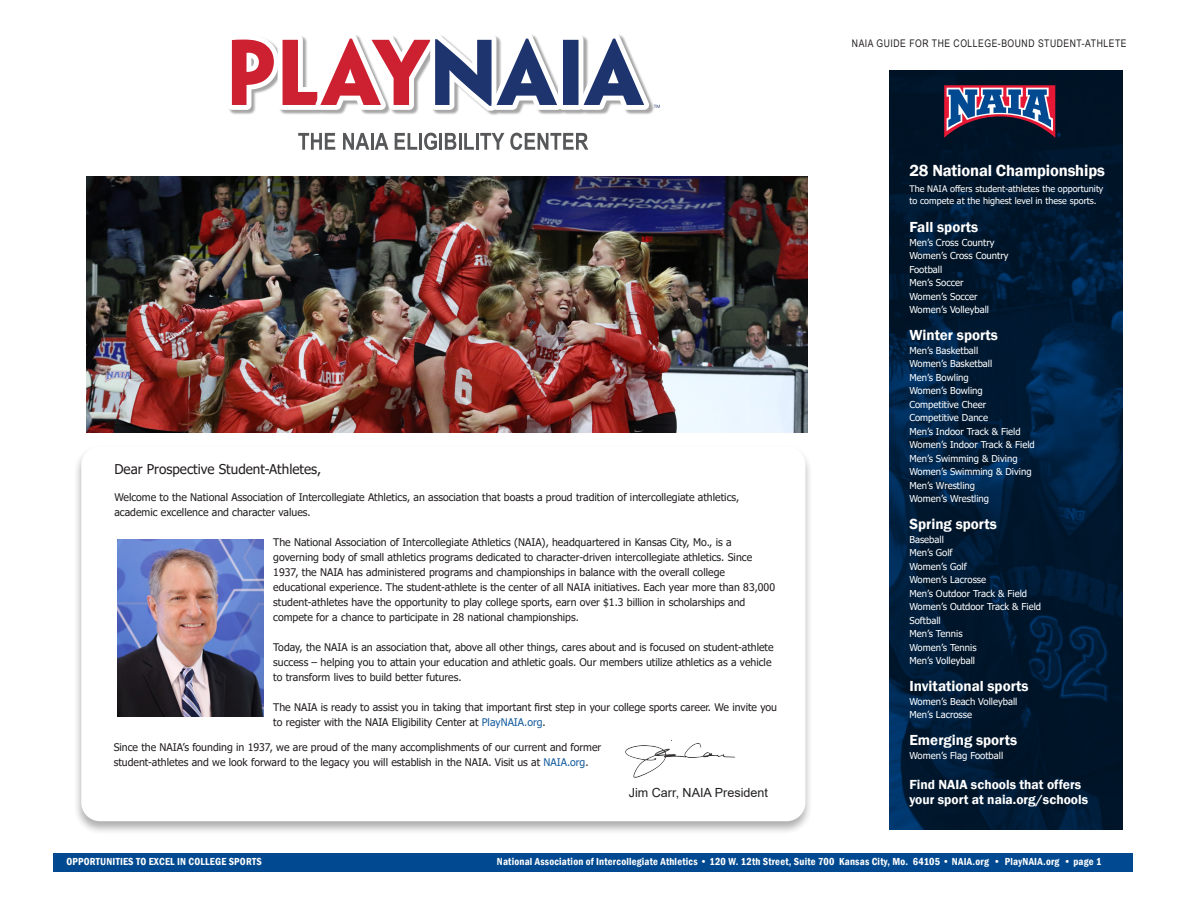
<style>
.page{position:relative;width:1188px;height:918px;background:#fff}
.page>*{position:absolute;margin:0;border:0;box-sizing:border-box;transform-origin:0 0}
.Headers{font:600 16.5px "Franklin Gothic";letter-spacing:-.01em;color:#fff}
.Text{font:600 15px "Franklin Gothic";color:#fff}
.Text-2{font:600 13.5px/15px "Franklin Gothic";color:#fff}
.t1{font:13.5px "Tahoma";color:#231f20}
.t2{font:12.6px "Arial";color:#231f20}
.t3{font:10.5px/15px "Tahoma";color:#231f20}
.t4{font:600 condensed 10.5px "Franklin Gothic";letter-spacing:.02em;color:#fff}
.t5{font:10.5px "Arial Narrow";letter-spacing:.05em;color:#231f20}
.Text-3{font:9.45px "Tahoma";color:#fff}
.Headers-2{font:9px/12px "Tahoma";color:#fff}
.s1{color:#175d9e}
</style>
<div class="page">
<div style="left:53px;top:854px;width:1080px;height:18px;background:#014990"></div>
<img style="left:890px;top:71px;width:233px;height:759px">
<div style="left:73px;top:444px;width:741px;height:391px;background:#231f20;opacity:.4"></div>
<div style="left:82px;top:447px;width:723px;height:373px;background:#fff;border-radius:18px"></div>
<div style="left:81px;top:446px;width:724px;height:375px;border:2px solid #fff;border-radius:18px"></div>
<img style="left:625px;top:740px;width:110px;height:38px">
<img style="left:230px;top:111px;width:423px;height:4px">
<svg style="left:298px;top:133px;width:37px;height:17px"></svg>
<svg style="left:343px;top:133px;width:46px;height:17px"></svg>
<svg style="left:395px;top:133px;width:22px;height:17px"></svg>
<hr style="left:419px;top:133px;width:3px;height:17px;background:#57585a">
<svg style="left:424px;top:133px;width:13px;height:17px"></svg>
<hr style="left:439px;top:133px;width:3px;height:17px;background:#57585a">
<svg style="left:445px;top:133px;width:29px;height:17px"></svg>
<hr style="left:476px;top:133px;width:3px;height:17px;background:#57585a">
<svg style="left:480px;top:133px;width:24px;height:17px"></svg>
<svg style="left:510px;top:133px;width:78px;height:17px"></svg>
<svg style="left:229px;top:35px;width:431px;height:76px"></svg>
<svg style="left:944px;top:85px;width:117px;height:53px;background:#584b6d"></svg>
<img style="left:86px;top:176px;width:722px;height:257px">
<img style="left:117px;top:539px;width:146px;height:177px">
<p class="t1" style="left:114px;top:460px;width:208px">Dear Prospective Student-Athletes,</p>
<p class="t3" style="left:114px;top:491px;width:626px">Welcome to the National Association of Intercollegiate Athletics, an association that boasts a proud tradition of intercollegiate athletics, academic excellence and character values.</p>
<p class="t3" style="left:273px;top:536px;width:503px">The National Association of Intercollegiate Athletics (NAIA), headquartered in Kansas City, Mo., is a governing body of small athletics programs dedicated to character-driven intercollegiate athletics. Since 1937, the NAIA has administered programs and championships in balance with the overall college educational experience. The student-athlete is the center of all NAIA initiatives. Each year more than 83,000 student-athletes have the opportunity to play college sports, earn over $1.3 billion in scholarships and compete for a chance to participate in 28 national championships.</p>
<p class="t3" style="left:273px;top:641px;width:502px">Today, the NAIA is an association that, above all other things, cares about and is focused on student-athlete success – helping you to attain your education and athletic goals. Our members utilize athletics as a vehicle to transform lives to build better futures.</p>
<p class="t3" style="left:273px;top:701px;width:505px">The NAIA is ready to assist you in taking that important first step in your college sports career. We invite you to register with the NAIA Eligibility Center at <span class="s1">PlayNAIA.org</span>.</p>
<p class="t3" style="left:114px;top:741px;width:489px">Since the NAIA’s founding in 1937, we are proud of the many accomplishments of our current and former student-athletes and we look forward to the legacy you will establish in the NAIA. Visit us at <span class="s1">NAIA.org</span>.</p>
<p class="t2" style="left:629px;top:784px;width:141px">Jim Carr, NAIA President</p>
<p class="t5" style="left:852px;top:35px;width:276px">NAIA GUIDE FOR THE COLLEGE-BOUND STUDENT-ATHLETE</p>
<p class="Headers" style="left:909px;top:160px;width:197px">28 National Championships</p>
<p class="Headers-2" style="left:909px;top:183px;width:196px">The NAIA offers student-athletes the opportunity to compete at the highest level in these sports.</p>
<p class="Text" style="left:909px;top:218px;width:70px">Fall sports</p>
<p class="Text-3" style="left:909px;top:236px;width:87px">Men’s Cross Country</p>
<p class="Text-3" style="left:909px;top:250px;width:101px">Women’s Cross Country</p>
<p class="Text-3" style="left:909px;top:263px;width:34px">Football</p>
<p class="Text-3" style="left:909px;top:277px;width:56px">Men’s Soccer</p>
<p class="Text-3" style="left:909px;top:290px;width:70px">Women’s Soccer</p>
<p class="Text-3" style="left:909px;top:304px;width:81px">Women’s Volleyball</p>
<p class="Text" style="left:909px;top:326px;width:90px">Winter sports</p>
<p class="Text-3" style="left:909px;top:344px;width:70px">Men’s Basketball</p>
<p class="Text-3" style="left:909px;top:358px;width:84px">Women’s Basketball</p>
<p class="Text-3" style="left:909px;top:371px;width:61px">Men’s Bowling</p>
<p class="Text-3" style="left:909px;top:385px;width:75px">Women’s Bowling</p>
<p class="Text-3" style="left:909px;top:398px;width:78px">Competitive Cheer</p>
<p class="Text-3" style="left:909px;top:412px;width:80px">Competitive Dance</p>
<p class="Text-3" style="left:909px;top:425px;width:113px">Men’s Indoor Track &amp; Field</p>
<p class="Text-3" style="left:909px;top:439px;width:127px">Women’s Indoor Track &amp; Field</p>
<p class="Text-3" style="left:909px;top:452px;width:110px">Men’s Swimming &amp; Diving</p>
<p class="Text-3" style="left:909px;top:466px;width:124px">Women’s Swimming &amp; Diving</p>
<p class="Text-3" style="left:909px;top:479px;width:67px">Men’s Wrestling</p>
<p class="Text-3" style="left:909px;top:493px;width:81px">Women’s Wrestling</p>
<p class="Text" style="left:909px;top:515px;width:89px">Spring sports</p>
<p class="Text-3" style="left:909px;top:533px;width:36px">Baseball</p>
<p class="Text-3" style="left:909px;top:547px;width:45px">Men’s Golf</p>
<p class="Text-3" style="left:909px;top:560px;width:59px">Women’s Golf</p>
<p class="Text-3" style="left:909px;top:574px;width:78px">Women’s Lacrosse</p>
<p class="Text-3" style="left:909px;top:587px;width:119px">Men’s Outdoor Track &amp; Field</p>
<p class="Text-3" style="left:909px;top:601px;width:133px">Women’s Outdoor Track &amp; Field</p>
<p class="Text-3" style="left:909px;top:614px;width:33px">Softball</p>
<p class="Text-3" style="left:909px;top:628px;width:55px">Men’s Tennis</p>
<p class="Text-3" style="left:909px;top:641px;width:69px">Women’s Tennis</p>
<p class="Text-3" style="left:909px;top:655px;width:67px">Men’s Volleyball</p>
<p class="Text" style="left:909px;top:677px;width:121px">Invitational sports</p>
<p class="Text-3" style="left:909px;top:695px;width:110px">Women’s Beach Volleyball</p>
<p class="Text-3" style="left:909px;top:709px;width:64px">Men’s Lacrosse</p>
<p class="Text" style="left:909px;top:731px;width:109px">Emerging sports</p>
<p class="Text-3" style="left:909px;top:749px;width:95px">Women’s Flag Football</p>
<p class="Text-2" style="left:909px;top:777px;width:180px">Find NAIA schools that offers your sport at naia.org/schools</p>
<p class="t4" style="left:66px;top:855px;width:197px">OPPORTUNITIES TO EXCEL IN COLLEGE SPORTS</p>
<p class="t4" style="left:497px;top:855px;width:606px">National Association of Intercollegiate Athletics • 120 W. 12th Street, Suite 700 Kansas City, Mo. 64105 • NAIA.org • PlayNAIA.org • page 1</p>
</div>
